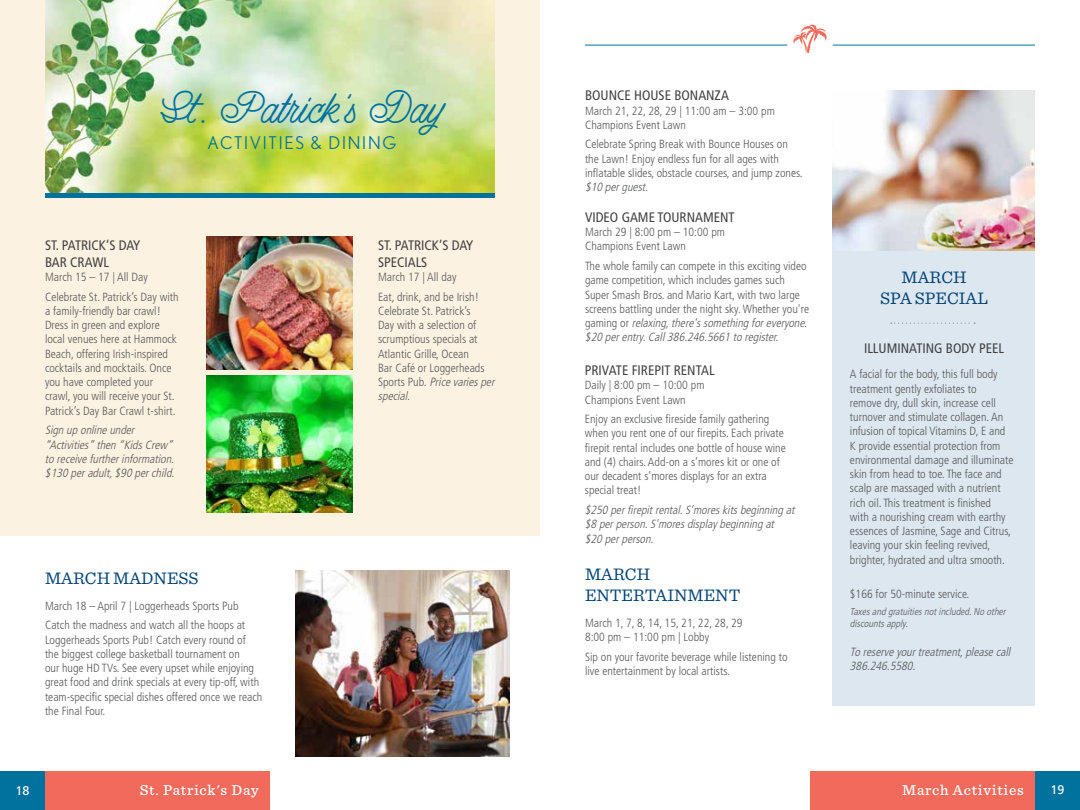
<style>
.page{position:relative;width:1080px;height:810px;background:#fff}
.page>*{position:absolute;margin:0;border:0;box-sizing:border-box;transform-origin:0 0}
.t1{font:37.5px "Lazy Ride Script";color:#00729d}
.t2{font:17.5px/21px "Sentinel";color:#004174;text-align:center}
.t3{font:17.5px "Nobel";letter-spacing:.1em;color:#00729d}
.t4{font:500 15px "Sentinel";letter-spacing:.05em;color:#fff}
.t5{font:condensed 13.75px/16.5px "Frutiger LT Std";color:#414042}
.t6{font:12.5px "Frutiger LT Std";color:#fff}
.t7{font:300 condensed 11.88px/14.2px "Frutiger LT Std";color:#58595b}
.t8{font:italic 300 condensed 11.88px/14.2px "Frutiger LT Std";color:#58595b}
.t9{font:italic 300 condensed 10px/12px "Frutiger LT Std";color:#58595b}
.s1{font-style:italic}
</style>
<div class="page">
<hr style="left:833px;top:45px;width:202px;height:1px;background:#00729d">
<hr style="left:585px;top:45px;width:202px;height:1px;background:#00729d">
<svg style="left:793px;top:25px;width:34px;height:28px"></svg>
<div style="left:0;top:0;width:540px;height:535px;background:#fcf2e1"></div>
<div style="left:832px;top:220px;width:203px;height:485px;background:#dce7f0"></div>
<svg style="left:45px;top:192px;width:450px;height:5px;fill:#00729d"></svg>
<img style="left:45px;top:0;width:450px;height:192px">
<img style="left:832px;top:90px;width:203px;height:160px">
<img style="left:295px;top:570px;width:214px;height:187px">
<svg style="left:891px;top:323px;width:84px;height:1px"></svg>
<img style="left:207px;top:236px;width:146px;height:133px">
<img style="left:207px;top:375px;width:146px;height:137px">
<div style="left:1024px;top:771px;width:56px;height:39px;background:#00729d"></div>
<div style="left:0;top:771px;width:56px;height:39px;background:#00729d"></div>
<div style="left:810px;top:771px;width:225px;height:39px;background:#f26a5b"></div>
<div style="left:45px;top:771px;width:225px;height:39px;background:#f26a5b"></div>
<h1 class="t1" style="left:160px;top:88px;width:286px">St. Patrick's Day</h1>
<h2 class="t3" style="left:207px;top:132px;width:191px">ACTIVITIES &amp; DINING</h2>
<p class="t5" style="left:45px;top:237px;width:97px">ST. PATRICK’S DAY<br>BAR CRAWL</p>
<p class="t7" style="left:45px;top:267px;width:135px;line-height:19.6px">March 15 – 17 | All Day<br>Celebrate St. Patrick’s Day with</p>
<p class="t7" style="left:45px;top:304px;width:133px">a family-friendly bar crawl!<br>Dress in green and explore local venues here at Hammock<br>Beach, offering Irish-inspired cocktails and mocktails. Once you have completed your crawl, you will receive your St.<br>Patrick’s Day Bar Crawl t-shirt.</p>
<p class="t8" style="left:45px;top:423px;width:134px">Sign up onlineunder “Activities”then “KidsCrew” to receivefurtherinformation. $130 peradult,$90 perchild.</p>
<h2 class="t2" style="left:45px;top:567px;width:155px">MARCH MADNESS</h2>
<p class="t7" style="left:45px;top:596px;width:202px;line-height:19.6px">March 18 – April 7 | Loggerheads Sports Pub<br>Catch the madness and watch all the hoops at</p>
<p class="t7" style="left:45px;top:633px;width:219px">Loggerheads Sports Pub! Catch every round of the biggest college basketball tournament on<br>our huge HD TVs. See every upset while enjoying great food and drink specials at every tip-off, with team-specific special dishes offered once we reach the Final Four.</p>
<p class="t5" style="left:378px;top:237px;width:97px">ST. PATRICK’S DAY<br>SPECIALS</p>
<p class="t7" style="left:378px;top:267px;width:102px;line-height:19.6px">March 17 | All day<br>Eat, drink, and be Irish!</p>
<p class="t7" style="left:378px;top:304px;width:121px">Celebrate St. Patrick’s<br>Day with a selection of scrumptious specials at<br>Atlantic Grille, Ocean<br>Bar Café or Loggerheads<br>S p o r t s P u b . <span class="s1">Pricevariesper special.</span></p>
<p class="t5" style="left:585px;top:87px;width:145px">BOUNCE HOUSE BONANZA</p>
<p class="t7" style="left:585px;top:104px;width:191px">March 21, 22, 28, 29 | 11:00 am – 3:00 pm<br>Champions Event Lawn</p>
<p class="t7" style="left:585px;top:137px;width:219px">Celebrate Spring Break with Bounce Houses on the Lawn! Enjoy endless fun for all ages with inflatable slides, obstacle courses, and jump zones.</p>
<p class="t8" style="left:585px;top:180px;width:67px">$10 perguest.</p>
<p class="t5" style="left:585px;top:209px;width:151px">VIDEO GAME TOURNAMENT</p>
<p class="t7" style="left:585px;top:225px;width:142px">March 29 | 8:00 pm – 10:00 pm<br>Champions Event Lawn</p>
<p class="t7" style="left:585px;top:259px;width:226px">The whole family can compete in this exciting video game competition, which includes games such Super Smash Bros. and Mario Kart, with two large screens battling under the night sky. Whether you're g a m i n g o r <span class="s1">relaxing,there'ssomething foreveryone. $20 perentry.Call386.246.5661 to register.</span></p>
<p class="t5" style="left:585px;top:362px;width:131px">PRIVATE FIREPIT RENTAL</p>
<p class="t7" style="left:585px;top:378px;width:121px">Daily | 8:00 pm – 10:00 pm<br>Champions Event Lawn</p>
<p class="t7" style="left:585px;top:412px;width:203px">Enjoy an exclusive fireside family gathering when you rent one of our firepits. Each private firepit rental includes one bottle of house wine and (4) chairs. Add-on a s’mores kit or one of our decadent s’mores displays for an extra special treat!</p>
<p class="t8" style="left:585px;top:503px;width:214px">$250 perfirepitrental.S’moreskitsbeginning at $8 perperson.S’moresdisplaybeginning at $20 perperson.</p>
<h2 class="t2" style="left:585px;top:563px;width:157px;text-align:left">MARCH<br>ENTERTAINMENT</h2>
<p class="t7" style="left:585px;top:616px;width:159px">March 1, 7, 8, 14, 15, 21, 22, 28, 29<br>8:00 pm – 11:00 pm | Lobby</p>
<p class="t7" style="left:585px;top:650px;width:204px">Sip on your favorite beverage while listening to live entertainment by local artists.</p>
<h2 class="t2" style="left:880px;top:266px;width:109px">MARCH<br>SPA SPECIAL</h2>
<p class="t5" style="left:864px;top:340px;width:142px">ILLUMINATING BODY PEEL</p>
<p class="t7" style="left:850px;top:367px;width:165px">A facial for the body, this full body treatment gently exfoliates to<br>remove dry, dull skin, increase cell turnover and stimulate collagen. An infusion of topical Vitamins D, E and K provide essential protection from environmental damage and illuminate skin from head to toe. The face and scalp are massaged with a nutrient rich oil. This treatment is finished<br>with a nourishing cream with earthy essences of Jasmine, Sage and Citrus, leaving your skin feeling revived, brighter, hydrated and ultra smooth.</p>
<p class="t7" style="left:850px;top:587px;width:121px">$166 for 50-minute service.</p>
<p class="t9" style="left:850px;top:606px;width:160px">Taxesand gratuitiesnotincluded.No other discountsapply.</p>
<p class="t8" style="left:850px;top:645px;width:165px">To reserveyourtreatment,pleasecall<br>386.246.5580.</p>
<p class="t6" style="left:16px;top:783px;width:15px">18</p>
<p class="t4" style="left:140px;top:778px;width:121px">St. Patrick's Day</p>
<p class="t4" style="left:902px;top:778px;width:123px">March Activities</p>
<p class="t6" style="left:1051px;top:782px;width:15px">19</p>
</div>
